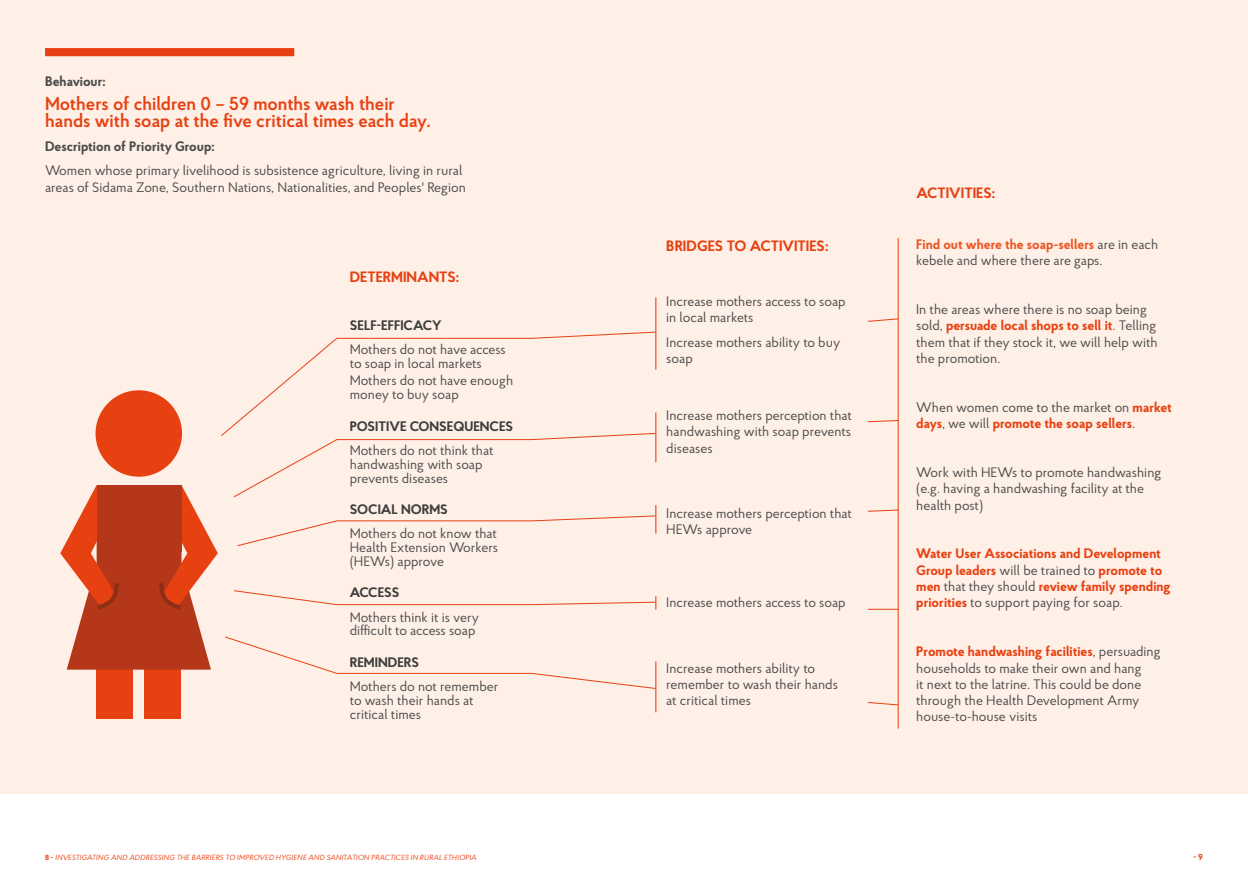
<style>
.page{position:relative;width:1248px;height:886px;background:#fff}
.page>*{position:absolute;margin:0;border:0;box-sizing:border-box;transform-origin:0 0}
.t1{font:600 18.75px/16.2px "Proba Pro";color:#e74111}
.t2{font:700 15px "Proba Pro";color:#e74111}
.t3{font:13.75px/16.2px "Proba Pro";color:#4b4b4a}
.t4{font:700 13.75px/16.2px "Proba Pro";color:#e74111}
.t5{font:700 13.75px "Proba Pro";color:#3d3d3c}
.t6{font:700 13.75px "Proba Pro";color:#4b4b4a}
.t7{font:700 8.75px "Proba Pro";color:#e74111}
.t8{font:italic 7.5px "Proba Pro";letter-spacing:.015em;color:#e74111}
.s1{font-weight:700;color:#ea5825}
.s2{font-weight:700;color:#e74111}
.s3{font-weight:400;color:#4b4b4a}
.s4{font-weight:700;font-style:normal}
</style>
<div class="page">
<div style="left:0;top:0;width:1247px;height:793px;background:#feefe7"></div>
<div style="left:97px;top:664px;width:36px;height:55px;background:#e74111"></div>
<div style="left:144px;top:664px;width:37px;height:55px;background:#e74111"></div>
<svg style="left:60px;top:485px;width:158px;height:185px"></svg>
<div style="left:95px;top:390px;width:87px;height:87px;background:#e74111;border-radius:50%"></div>
<div style="left:97px;top:485px;width:84px;height:67px;background:#b33718"></div>
<hr style="left:655px;top:297px;width:1px;height:73px;background:#e74111">
<hr style="left:655px;top:661px;width:1px;height:51px;background:#e74111">
<svg style="left:233px;top:437px;width:423px;height:61px"></svg>
<svg style="left:237px;top:505px;width:419px;height:41px"></svg>
<svg style="left:233px;top:590px;width:423px;height:20px"></svg>
<svg style="left:225px;top:636px;width:431px;height:53px"></svg>
<svg style="left:221px;top:331px;width:435px;height:106px"></svg>
<hr style="left:897px;top:238px;width:1px;height:491px;background:#e74111">
<svg style="left:867px;top:420px;width:32px;height:3px"></svg>
<svg style="left:867px;top:318px;width:32px;height:4px"></svg>
<hr style="left:867px;top:609px;width:31px;height:1px;background:#e74111">
<svg style="left:867px;top:509px;width:32px;height:3px"></svg>
<svg style="left:867px;top:701px;width:32px;height:5px"></svg>
<svg style="left:45px;top:48px;width:250px;height:9px;background:#e95125"></svg>
<p class="t6" style="left:45px;top:72px;width:62px">Behaviour:</p>
<h1 class="t1" style="left:45px;top:95px;width:387px">Mothers of children 0 – 59 months wash their hands with soap at the five critical times each day.</h1>
<p class="t6" style="left:45px;top:137px;width:171px">Description of Priority Group:</p>
<p class="t3" style="left:45px;top:162px;width:422px">Women whose primary livelihood is subsistence agriculture, living in rural areas of Sidama Zone, Southern Nations, Nationalities, and Peoples' Region</p>
<p class="t2" style="left:350px;top:267px;width:111px">DETERMINANTS:</p>
<p class="t5" style="left:350px;top:316px;width:93px">SELF-EFFICACY</p>
<p class="t3" style="left:350px;top:342px;width:157px;line-height:13.8px">Mothers do not have access to soap in local markets</p>
<p class="t3" style="left:350px;top:373px;width:165px;line-height:13.8px">Mothers do not have enough money to buy soap</p>
<p class="t5" style="left:350px;top:416px;width:165px">POSITIVE CONSEQUENCES</p>
<p class="t3" style="left:350px;top:443px;width:145px;line-height:13.8px">Mothers do not think that handwashing with soap prevents diseases</p>
<p class="t5" style="left:350px;top:500px;width:100px">SOCIAL NORMS</p>
<p class="t3" style="left:350px;top:526px;width:150px;line-height:13.8px;text-align:justify">Mothers do not know that Health Extension Workers (HEWs) approve</p>
<p class="t5" style="left:350px;top:583px;width:51px">ACCESS</p>
<p class="t3" style="left:350px;top:610px;width:131px;line-height:13.8px">Mothers think it is very difficult to access soap</p>
<p class="t5" style="left:350px;top:653px;width:71px">REMINDERS</p>
<p class="t3" style="left:350px;top:679px;width:150px;line-height:13.8px">Mothers do not remember to wash their hands at critical times</p>
<p class="t2" style="left:666px;top:236px;width:164px">BRIDGES TO ACTIVITIES:</p>
<p class="t3" style="left:666px;top:293px;width:181px">Increase mothers access to soap in local markets</p>
<p class="t3" style="left:666px;top:333px;width:175px">Increase mothers ability to buy soap</p>
<p class="t3" style="left:666px;top:407px;width:187px;text-align:justify">Increase mothers perception that handwashing with soap prevents diseases</p>
<p class="t3" style="left:666px;top:504px;width:187px">Increase mothers perception that<br>HEWs approve</p>
<p class="t3" style="left:666px;top:594px;width:181px">Increase mothers access to soap</p>
<p class="t3" style="left:666px;top:659px;width:173px">Increase mothers ability to remember to wash their hands at critical times</p>
<p class="t2" style="left:916px;top:183px;width:80px">ACTIVITIES:</p>
<p class="t3" style="left:916px;top:235px;width:243px"><span class="s1">Find out where the soap-sellers</span> are in each kebele and where there are gaps.</p>
<p class="t3" style="left:916px;top:301px;width:243px">In the areas where there is no soap being sold, <span class="s2">persuade local shops to sell it</span>. Telling them that if they stock it, we will help with the promotion.</p>
<p class="t3" style="left:916px;top:398px;width:257px">When women come to the market on <span class="s2">market days</span>, we will <span class="s2">promote the soap sellers</span>.</p>
<p class="t3" style="left:916px;top:464px;width:247px">Work with HEWs to promote handwashing (e.g. having a handwashing facility at the health post)</p>
<p class="t4" style="left:916px;top:545px;width:256px">Water User Associations and Development Group leaders <span class="s3">will be trained to</span> promote to men <span class="s3">that they should</span> review family spending priorities <span class="s3">to support paying for soap.</span></p>
<p class="t3" style="left:916px;top:643px;width:246px"><span class="s2">Promote handwashing facilities</span>, persuading households to make their own and hang<br>it next to the latrine. This could be done through the Health Development Army house-to-house visits</p>
<p class="t8" style="left:45px;top:852px;width:433px"><span class="s4">8 -</span> INVESTIGATING AND ADDRESSING THE BARRIERS TO IMPROVED HYGIENE AND SANITATION PRACTICES IN RURAL ETHIOPIA</p>
<p class="t7" style="left:1193px;top:851px;width:11px">- 9</p>
</div>
